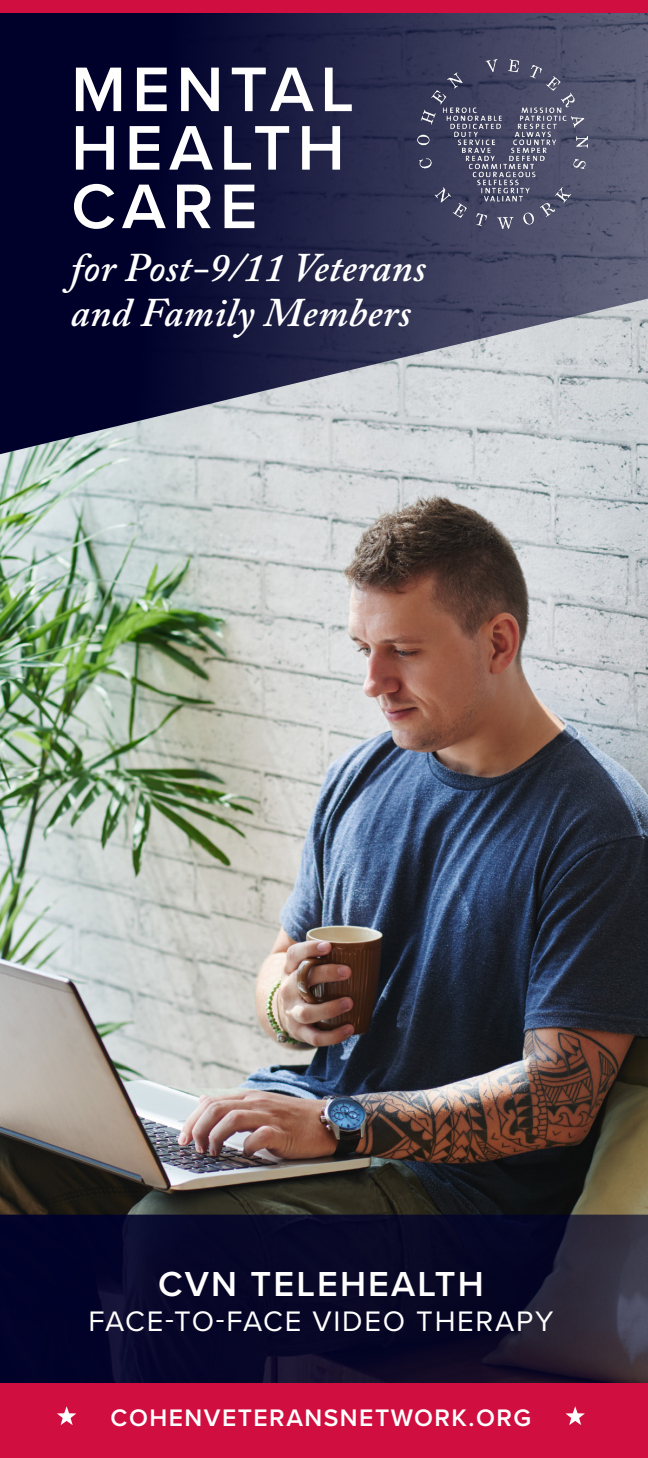
<style>
.page{position:relative;width:648px;height:1458px;background:#fff}
.page>*{position:absolute;margin:0;border:0;box-sizing:border-box;transform-origin:0 0}
.t1{font:600 65.25px/58.5px "Proxima Nova";letter-spacing:.1em;color:#fff}
.t2{font:italic 600 40.5px/45px "Adobe Caslon Pro";letter-spacing:.01em;color:#fff}
.t3{font:600 36px "Proxima Nova";letter-spacing:.06em;color:#fff}
.t4{font:29.25px "Proxima Nova";letter-spacing:.06em;color:#fff}
.t5{font:600 24.75px "Proxima Nova";letter-spacing:.06em;color:#fff}
</style>
<div class="page">
<img style="left:0;top:522px;width:648px;height:693px">
<svg style="left:0;top:13px;width:648px;height:509px;background:#53566f"></svg>
<img style="left:417px;top:60px;width:170px;height:169px">
<div style="left:0;top:0;width:648px;height:13px;background:#d10e40"></div>
<svg style="left:0;top:1215px;width:648px;height:168px;background:#0d0c2a"></svg>
<div style="left:0;top:1383px;width:648px;height:75px;background:#d10e40"></div>
<svg style="left:57px;top:1406px;width:19px;height:19px"></svg>
<svg style="left:566px;top:1406px;width:19px;height:19px"></svg>
<p class="t1" style="left:71px;top:58px;width:284px">MENTAL<br>HEALTH<br>CARE</p>
<p class="t2" style="left:71px;top:244px;width:357px">for Post-9/11 Veterans and Family Members</p>
<p class="t3" style="left:158px;top:1257px;width:327px">CVN TELEHEALTH</p>
<p class="t4" style="left:89px;top:1299px;width:466px">FACE-TO-FACE VIDEO THERAPY</p>
<p class="t5" style="left:111px;top:1399px;width:422px">COHENVETERANSNETWORK.ORG</p>
</div>
